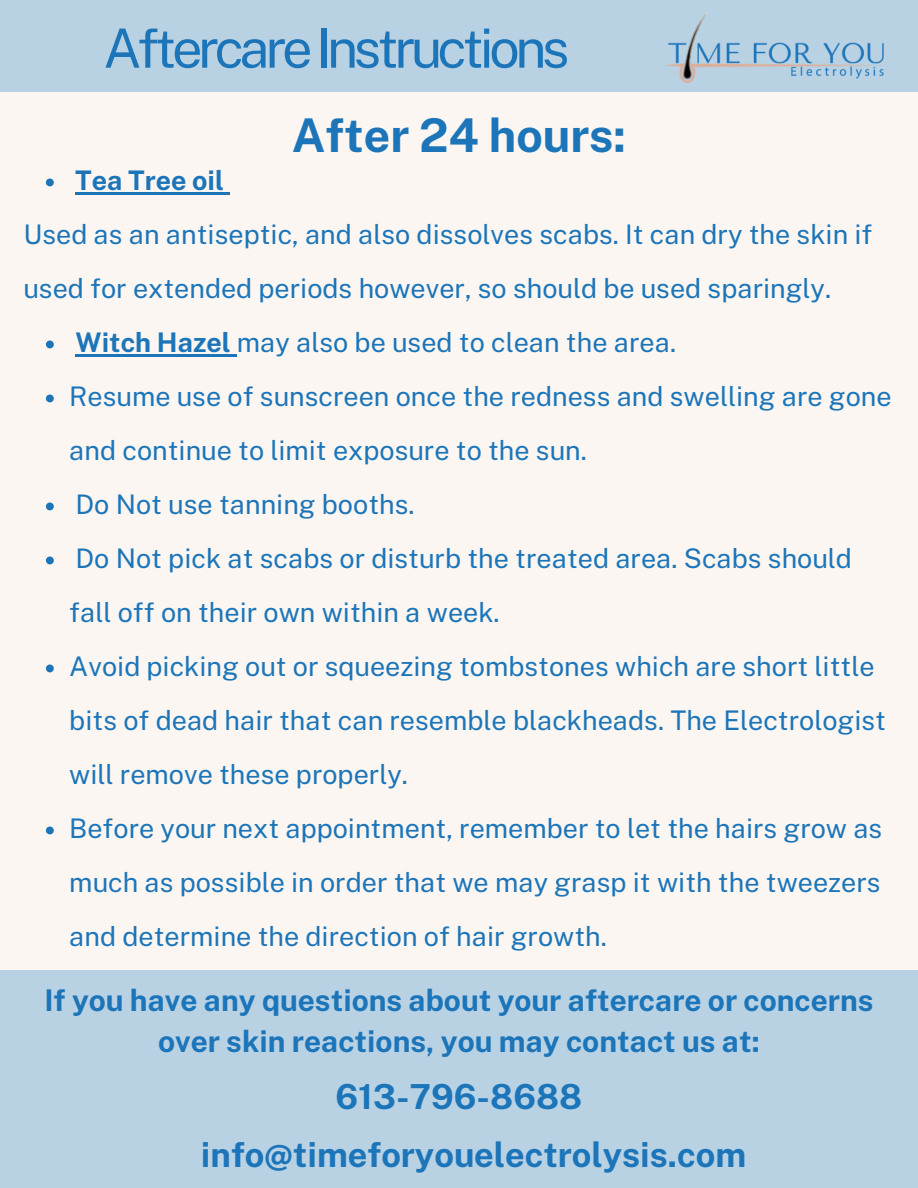
<style>
.page{position:relative;width:918px;height:1188px;background:#fbf6f1}
.page>*{position:absolute;margin:0;border:0;box-sizing:border-box;transform-origin:0 0}
.t1{font:54.15px "Public Sans";letter-spacing:-.08em;color:#1c75b9}
.t2{font:700 46.5px "Public Sans";color:#1c75b9}
.t3{font:700 34.5px "Public Sans";color:#1c75b9}
.t4{font:700 30px/41.7px "Public Sans";color:#1c75b9;text-align:center}
.t5{font:27px/54px "Public Sans";color:#1c75b9}
.t6{font:700 27px "Public Sans";color:#1c75b9}
.s1{font-weight:700}
</style>
<div class="page">
<div style="left:0;top:0;width:918px;height:92px;background:#b8d2e4"></div>
<div style="left:0;top:971px;width:918px;height:217px;background:#b8d2e4"></div>
<img style="left:665px;top:12px;width:219px;height:71px">
<svg style="left:46px;top:179px;width:8px;height:7px"></svg>
<hr style="left:75px;top:192px;width:149px;height:2px;background:#1c75b9">
<svg style="left:224px;top:192px;width:6px;height:2px"></svg>
<svg style="left:46px;top:341px;width:8px;height:7px"></svg>
<hr style="left:76px;top:354px;width:155px;height:2px;background:#1c75b9">
<svg style="left:231px;top:354px;width:6px;height:2px"></svg>
<svg style="left:46px;top:395px;width:8px;height:7px"></svg>
<svg style="left:46px;top:503px;width:8px;height:7px"></svg>
<svg style="left:46px;top:557px;width:8px;height:7px"></svg>
<svg style="left:46px;top:665px;width:8px;height:7px"></svg>
<svg style="left:46px;top:827px;width:8px;height:7px"></svg>
<p class="t1" style="left:103px;top:16px;width:468px">AftercareInstructions</p>
<p class="t6" style="left:75px;top:164px;width:150px">Tea Tree oil</p>
<p class="t2" style="left:292px;top:108px;width:336px">After 24 hours:</p>
<p class="t5" style="left:23px;top:207px;width:851px">Used as an antiseptic, and also dissolves scabs. It can dry the skin if used for extended periods however, so should be used sparingly.</p>
<p class="t5" style="left:76px;top:315px;width:602px"><span class="s1">Witch Hazel</span> may also be used to clean the area.</p>
<p class="t5" style="left:69px;top:369px;width:824px">Resume use of sunscreen once the redness and swelling are gone and continue to limit exposure to the sun.</p>
<p class="t5" style="left:76px;top:477px;width:341px">Do Not use tanning booths.</p>
<p class="t5" style="left:69px;top:531px;width:784px">Do Not pick at scabs or disturb the treated area. Scabs should fall off on their own within a week.</p>
<p class="t5" style="left:69px;top:639px;width:818px">Avoid picking out or squeezing tombstones which are short little bits of dead hair that can resemble blackheads. The Electrologist will remove these properly.</p>
<p class="t5" style="left:69px;top:801px;width:815px;text-align:justify">Before your next appointment, remember to let the hairs grow as much as possible in order that we may grasp it with the tweezers and determine the direction of hair growth.</p>
<p class="t4" style="left:44px;top:979px;width:831px">If you have any questions about your aftercare or concerns over skin reactions, you may contact us at:</p>
<p class="t3" style="left:336px;top:1076px;width:248px">613-796-8688</p>
<p class="t3" style="left:201px;top:1134px;width:547px">info@timeforyouelectrolysis.com</p>
</div>
